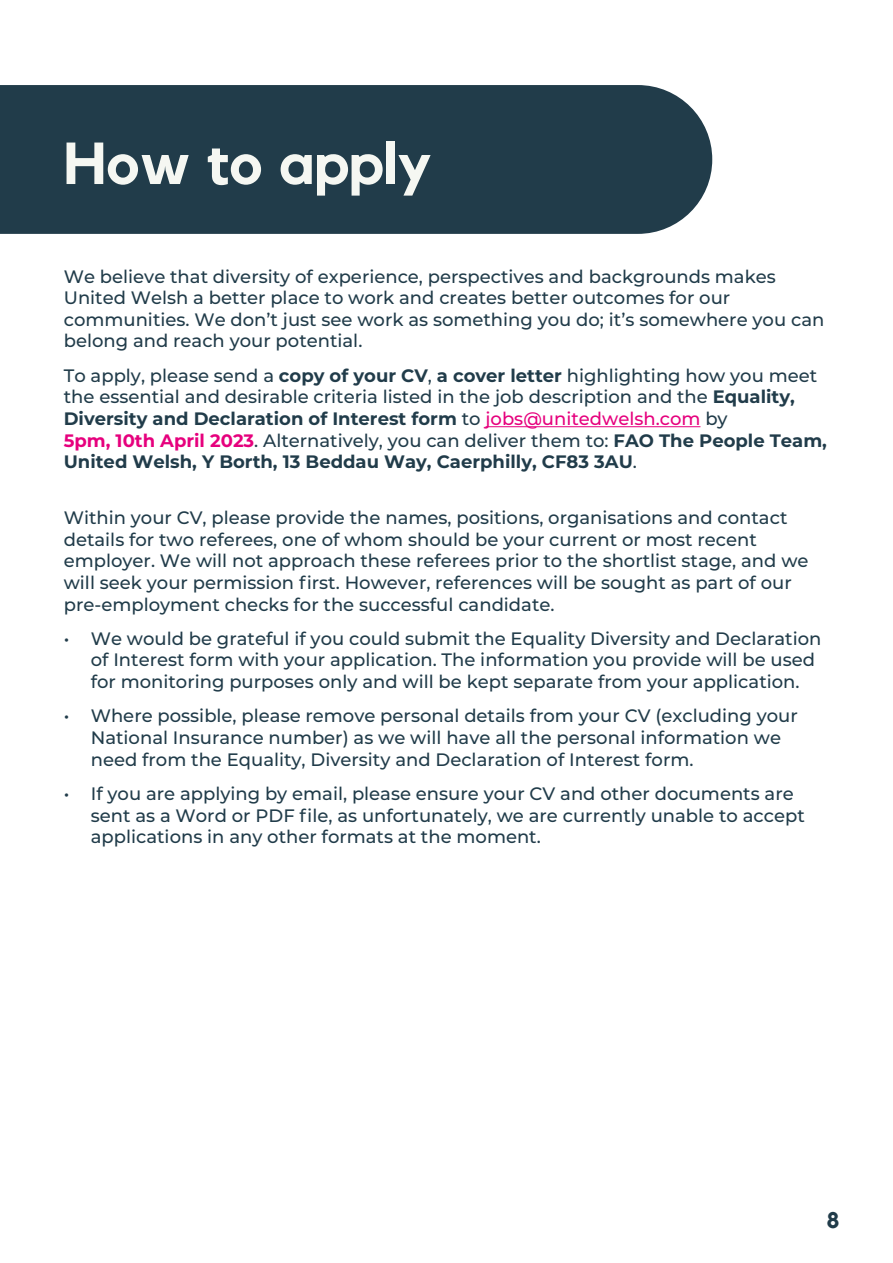
<style>
.page{position:relative;width:893px;height:1263px;background:#fff}
.page>*{position:absolute;margin:0;border:0;box-sizing:border-box;transform-origin:0 0}
.Headline{font:700 58.5px "Kollektif";color:#f5f7f2}
.t1{font:700 22.5px "Kollektif";color:#213c4a}
.Main_Body{font:500 18px/21.6px "Montserrat";color:#213c4a}
.s1{font-weight:700}
.s2{color:#e6007d}
.s3{font-weight:700;color:#e6007d}
</style>
<div class="page">
<div style="left:0;top:85px;width:712px;height:149px;background:#213c4a"></div>
<hr style="left:485px;top:426px;width:215px;height:1px;background:#e6007d">
<p class="Headline" style="left:64px;top:129px;width:369px">How to apply</p>
<p class="Main_Body" style="left:64px;top:265px;width:762px">We believe that diversity of experience, perspectives and backgrounds makes United Welsh a better place to work and creates better outcomes for our communities. We don’t just see work as something you do; it’s somewhere you can belong and reach your potential.</p>
<p class="Main_Body" style="left:64px;top:364px;width:765px">To apply, please send a <span class="s1">copy of your CV</span>, <span class="s1">a cover letter</span> highlighting how you meet the essential and desirable criteria listed in the job description and the <span class="s1">Equality, Diversity and Declaration of Interest form</span> to <span class="s2">jobs@unitedwelsh.com</span> by<br><span class="s3">5pm, 10th April 2023</span>. Alternatively, you can deliver them to: <span class="s1">FAO The People Team, United Welsh, Y Borth, 13 Beddau Way, Caerphilly, CF83 3AU</span>.</p>
<p class="Main_Body" style="left:64px;top:506px;width:746px">Within your CV, please provide the names, positions, organisations and contact details for two referees, one of whom should be your current or most recent employer. We will not approach these referees prior to the shortlist stage, and we will seek your permission first. However, references will be sought as part of our pre-employment checks for the successful candidate.</p>
<p class="Main_Body" style="left:91px;top:627px;width:732px;text-indent:-27px">• We would be grateful if you could submit the Equality Diversity and Declaration of Interest form with your application. The information you provide will be used for monitoring purposes only and will be kept separate from your application.</p>
<p class="Main_Body" style="left:91px;top:704px;width:708px;text-indent:-27px">• Where possible, please remove personal details from your CV (excluding your<br>National Insurance number) as we will have all the personal information we need from the Equality, Diversity and Declaration of Interest form.</p>
<p class="Main_Body" style="left:91px;top:782px;width:716px;text-indent:-27px">• If you are applying by email, please ensure your CV and other documents are sent as a Word or PDF file, as unfortunately, we are currently unable to accept applications in any other formats at the moment.</p>
<p class="t1" style="left:827px;top:1207px;width:14px">8</p>
</div>
